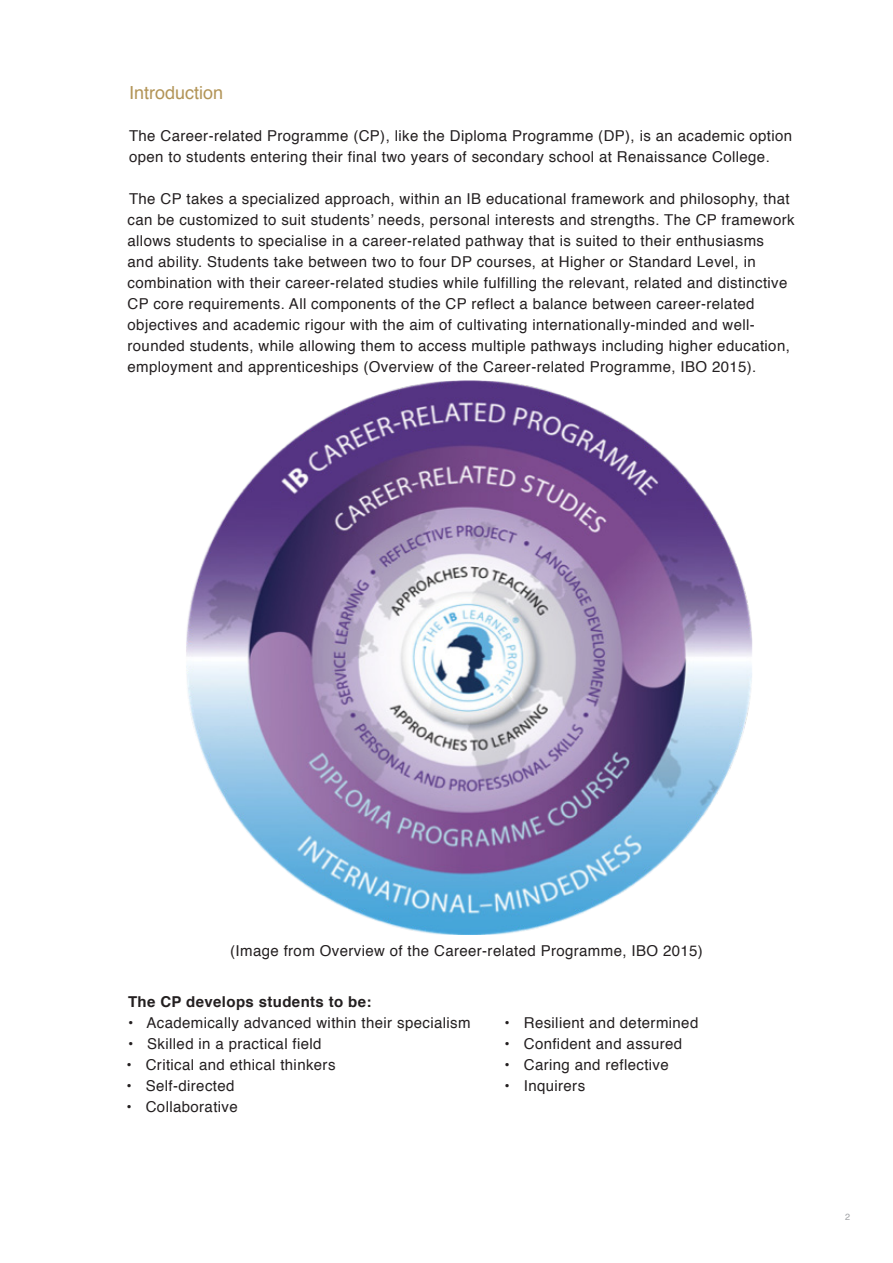
<style>
.page{position:relative;width:893px;height:1263px;background:#fff}
.page>*{position:absolute;margin:0;border:0;box-sizing:border-box;transform-origin:0 0}
.t1{font:18px "Helvetica";color:#b29457}
.t2{font:15px/21px "Helvetica";letter-spacing:.025em;color:#231f20}
.t3{font:700 15px "Helvetica";letter-spacing:.025em;color:#231f20}
.t4{font:9px "Helvetica";color:#a1a3a6}
</style>
<div class="page">
<img style="left:186px;top:381px;width:566px;height:553px">
<p class="t1" style="left:129px;top:78px;width:96px">Introduction</p>
<p class="t2" style="left:129px;top:125px;width:665px">The Career-related Programme (CP), like the Diploma Programme (DP), is an academic option open to students entering their final two years of secondary school at Renaissance College.</p>
<p class="t2" style="left:128px;top:188px;width:669px">The CP takes a specialized approach, within an IB educational framework and philosophy, that can be customized to suit students’ needs, personal interests and strengths. The CP framework allows students to specialise in a career-related pathway that is suited to their enthusiasms<br>and ability. Students take between two to four DP courses, at Higher or Standard Level, in combination with their career-related studies while fulfilling the relevant, related and distinctive CP core requirements. All components of the CP reflect a balance between career-related objectives and academic rigour with the aim of cultivating internationally-minded and well&shy;rounded students, while allowing them to access multiple pathways including higher education, employment and apprenticeships (Overview of the Career-related Programme, IBO 2015).</p>
<p class="t2" style="left:230px;top:941px;width:474px">(Image from Overview of the Career-related Programme, IBO 2015)</p>
<p class="t3" style="left:128px;top:989px;width:245px">The CP develops students to be:</p>
<p class="t2" style="left:128px;top:1012px;width:344px">• Academically advanced within their specialism</p>
<p class="t2" style="left:505px;top:1012px;width:195px">• Resilient and determined</p>
<p class="t2" style="left:128px;top:1033px;width:195px">• Skilled in a practical field</p>
<p class="t2" style="left:505px;top:1033px;width:179px">• Confident and assured</p>
<p class="t2" style="left:127px;top:1054px;width:210px">• Critical and ethical thinkers</p>
<p class="t2" style="left:505px;top:1054px;width:166px">• Caring and reflective</p>
<p class="t2" style="left:127px;top:1075px;width:109px">• Self-directed</p>
<p class="t2" style="left:505px;top:1075px;width:82px">• Inquirers</p>
<p class="t2" style="left:127px;top:1096px;width:113px">• Collaborative</p>
<p class="t4" style="left:845px;top:1210px;width:7px">2</p>
</div>
